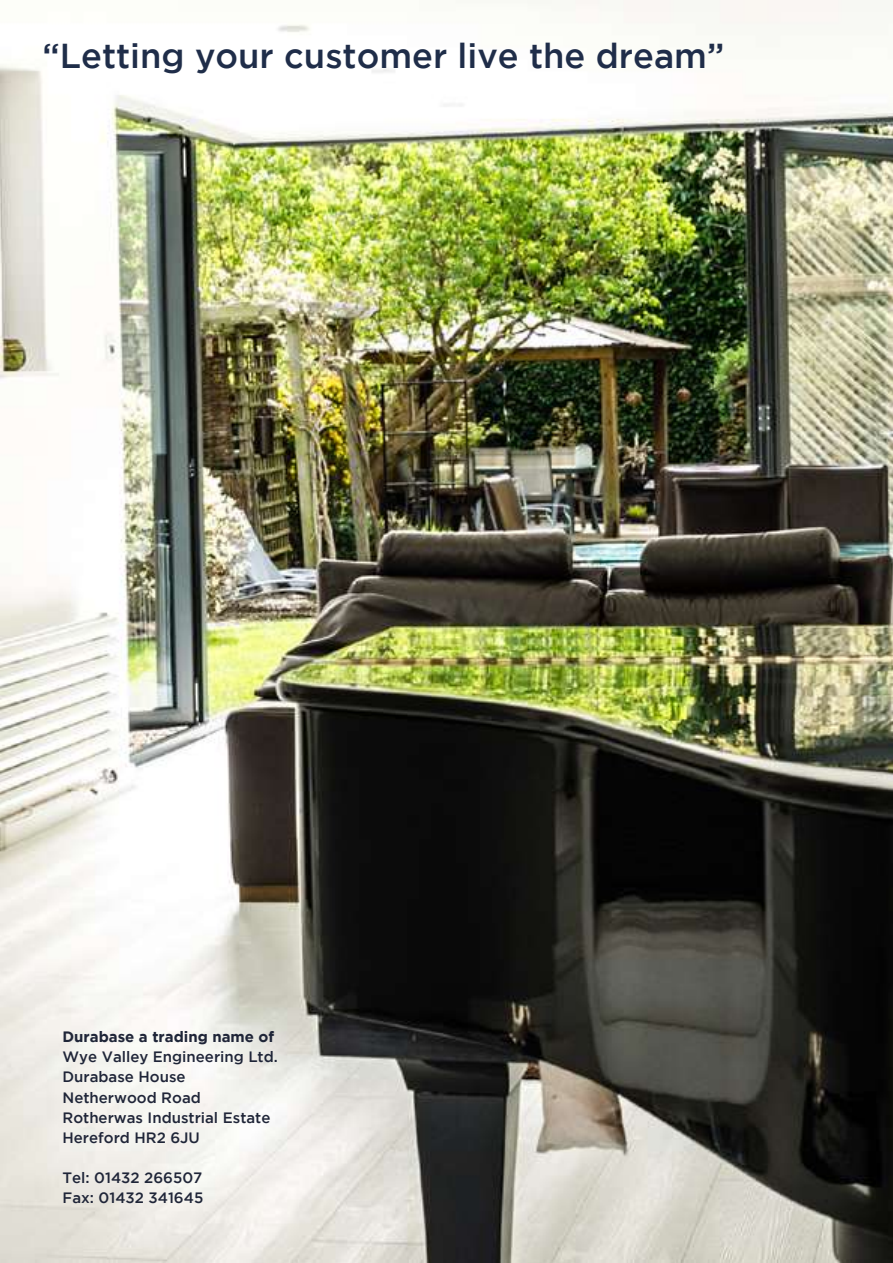
<style>
.page{position:relative;width:893px;height:1263px;background:#fff}
.page>*{position:absolute;margin:0;border:0;box-sizing:border-box;transform-origin:0 0}
.t1{font:500 34.5px "Gotham";color:#1f2d49}
.t2{font:500 15px/20.1px "Gotham";color:#1f2538}
.t3{font:700 15px "Gotham";color:#1f2538}
</style>
<div class="page">
<img style="left:0;top:0;width:893px;height:1263px">
<h1 class="t1" style="left:43px;top:36px;width:683px">“Letting your customer live the dream”</h1>
<p class="t3" style="left:63px;top:1028px;width:213px">Durabase a trading name of</p>
<p class="t2" style="left:63px;top:1046px;width:217px">Wye Valley Engineering Ltd.<br>Durabase House<br>Netherwood Road<br>Rotherwas Industrial Estate<br>Hereford HR2 6JU</p>
<p class="t2" style="left:63px;top:1167px;width:142px">Tel: 01432 266507<br>Fax: 01432 341645</p>
</div>
